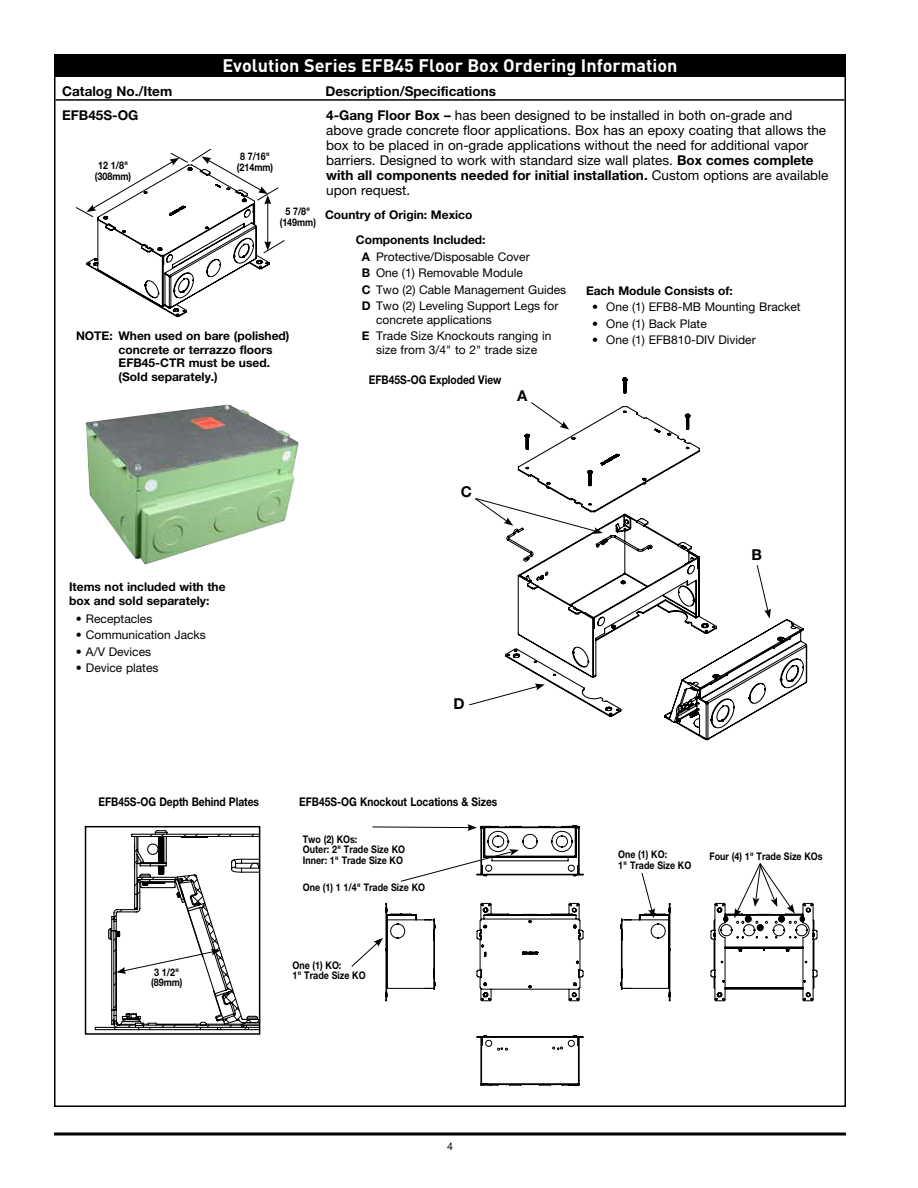
<style>
.page{position:relative;width:918px;height:1188px;background:#fff}
.page>*{position:absolute;margin:0;border:0;box-sizing:border-box;transform-origin:0 0}
.t1{font:700 18px "DIN Pro";color:#fff}
.t2{font:700 15px "Helvetica Neue";color:#000}
.t3{font:13.5px/15px "Helvetica Neue";color:#000}
.t4{font:700 13.5px "Helvetica Neue";color:#000}
.t5{font:12px/16.5px "Helvetica Neue";color:#000}
.t6{font:700 12px/13.5px "Helvetica Neue";color:#000}
.t7{font:700 12px "Helvetica Neue";color:#000;scale:.85 1}
.t8{font:700 10.5px/10.5px "Helvetica Neue";color:#000;scale:.85 1}
.t9{font:10.5px "Helvetica Neue";color:#000}
.s1{font-weight:700}
</style>
<div class="page">
<hr style="left:56px;top:99px;width:788px;height:2px;background:#000">
<svg style="left:54px;top:1132px;width:792px;height:4px;background:#3f3f3f"></svg>
<img style="left:85px;top:405px;width:214px;height:159px">
<svg style="left:75px;top:148px;width:210px;height:169px"></svg>
<div style="left:54px;top:54px;width:792px;height:23px;background:#000"></div>
<svg style="left:505px;top:377px;width:302px;height:363px"></svg>
<svg style="left:530px;top:402px;width:39px;height:28px"></svg>
<svg style="left:756px;top:564px;width:15px;height:55px"></svg>
<svg style="left:469px;top:684px;width:76px;height:22px"></svg>
<svg style="left:385px;top:825px;width:432px;height:261px"></svg>
<svg style="left:372px;top:824px;width:105px;height:7px"></svg>
<svg style="left:641px;top:872px;width:14px;height:46px"></svg>
<svg style="left:351px;top:938px;width:32px;height:29px"></svg>
<svg style="left:475px;top:498px;width:128px;height:36px"></svg>
<div style="left:85px;top:826px;width:175px;height:209px;border:2px solid #000"></div>
<svg style="left:95px;top:830px;width:165px;height:204px"></svg>
<svg style="left:734px;top:862px;width:61px;height:56px"></svg>
<svg style="left:400px;top:849px;width:119px;height:33px"></svg>
<h1 class="t1" style="left:222px;top:53px;width:457px">Evolution Series EFB45 Floor Box Ordering Information</h1>
<p class="t4" style="left:62px;top:83px;width:112px">Catalog No./Item</p>
<p class="t4" style="left:326px;top:83px;width:172px">Description/Specifications</p>
<p class="t4" style="left:62px;top:107px;width:78px">EFB45S-OG</p>
<p class="t3" style="left:326px;top:108px;width:504px"><span class="s1">4-Gang Floor Box –</span> has been designed to be installed in both on-grade and above grade concrete floor applications. Box has an epoxy coating that allows the box to be placed in on-grade applications without the need for additional vapor barriers. Designed to work with standard size wall plates. <span class="s1">Box comes complete with all components needed for initial installation.</span> Custom options are available upon request.</p>
<p class="t8" style="left:240px;top:151px;width:37px">8 7/16"</p>
<p class="t8" style="left:98px;top:160px;width:37px">12 1/8"</p>
<p class="t8" style="left:237px;top:161px;width:44px">(214mm)</p>
<p class="t8" style="left:95px;top:171px;width:44px">(308mm)</p>
<p class="t8" style="left:280px;top:206px;width:44px;text-align:center">5 7/8" (149mm)</p>
<p class="t6" style="left:119px;top:329px;width:172px;text-indent:-43px">NOTE: When used on bare (polished) concrete or terrazzo floors<br>EFB45-CTR must be used. (Sold separately.)</p>
<p class="t6" style="left:325px;top:208px;width:149px">Country of Origin: Mexico</p>
<p class="t5" style="left:362px;top:232px;width:206px;text-indent:-6px"><span class="s1">Components Included:<br>A</span> Protective/Disposable Cover<br><span class="s1">B</span> One (1) Removable Module<br><span class="s1">C</span> Two (2) Cable Management Guides<br><span class="s1">D</span> Two (2) Leveling Support Legs for</p>
<p class="t5" style="left:362px;top:311px;width:191px;text-indent:14px">concrete applications<br><span class="s1">E</span> Trade Size Knockouts ranging in</p>
<p class="t5" style="left:376px;top:341px;width:163px">size from 3/4" to 2" trade size</p>
<p class="t7" style="left:369px;top:372px;width:157px">EFB45S-OG Exploded View</p>
<p class="t2" style="left:517px;top:387px;width:12px">A</p>
<p class="t6" style="left:586px;top:283px;width:148px">Each Module Consists of:</p>
<p class="t5" style="left:592px;top:299px;width:210px"><span class="s1">•</span> One (1) EFB8-MB Mounting Bracket</p>
<p class="t5" style="left:592px;top:315px;width:116px"><span class="s1">•</span> One (1) Back Plate</p>
<p class="t5" style="left:592px;top:332px;width:165px"><span class="s1">•</span> One (1) EFB810-DIV Divider</p>
<p class="t6" style="left:69px;top:580px;width:158px">Items not included with the box and sold separately:</p>
<p class="t5" style="left:76px;top:610px;width:78px">• Receptacles</p>
<p class="t5" style="left:76px;top:627px;width:131px">• Communication Jacks</p>
<p class="t5" style="left:76px;top:643px;width:77px">• A/V Devices</p>
<p class="t5" style="left:76px;top:660px;width:84px">• Device plates</p>
<p class="t2" style="left:461px;top:482px;width:13px">C</p>
<p class="t2" style="left:454px;top:695px;width:13px">D</p>
<p class="t2" style="left:752px;top:545px;width:12px">B</p>
<p class="t7" style="left:99px;top:794px;width:190px">EFB45S-OG Depth Behind Plates</p>
<p class="t8" style="left:151px;top:966px;width:38px;text-align:center">3 1/2" (89mm)</p>
<p class="t7" style="left:299px;top:794px;width:235px">EFB45S-OG Knockout Locations &amp; Sizes</p>
<p class="t8" style="left:303px;top:834px;width:122px">Two (2) KOs:<br>Outer: 2" Trade Size KO<br>Inner: 1" Trade Size KO</p>
<p class="t8" style="left:303px;top:881px;width:145px">One (1) 1 1/4" Trade Size KO</p>
<p class="t8" style="left:292px;top:960px;width:88px">One (1) KO:<br>1" Trade Size KO</p>
<p class="t8" style="left:618px;top:849px;width:88px">One (1) KO:<br>1" Trade Size KO</p>
<p class="t8" style="left:710px;top:851px;width:135px">Four (4) 1" Trade Size KOs</p>
<p class="t9" style="left:447px;top:1140px;width:7px">4</p>
</div>
